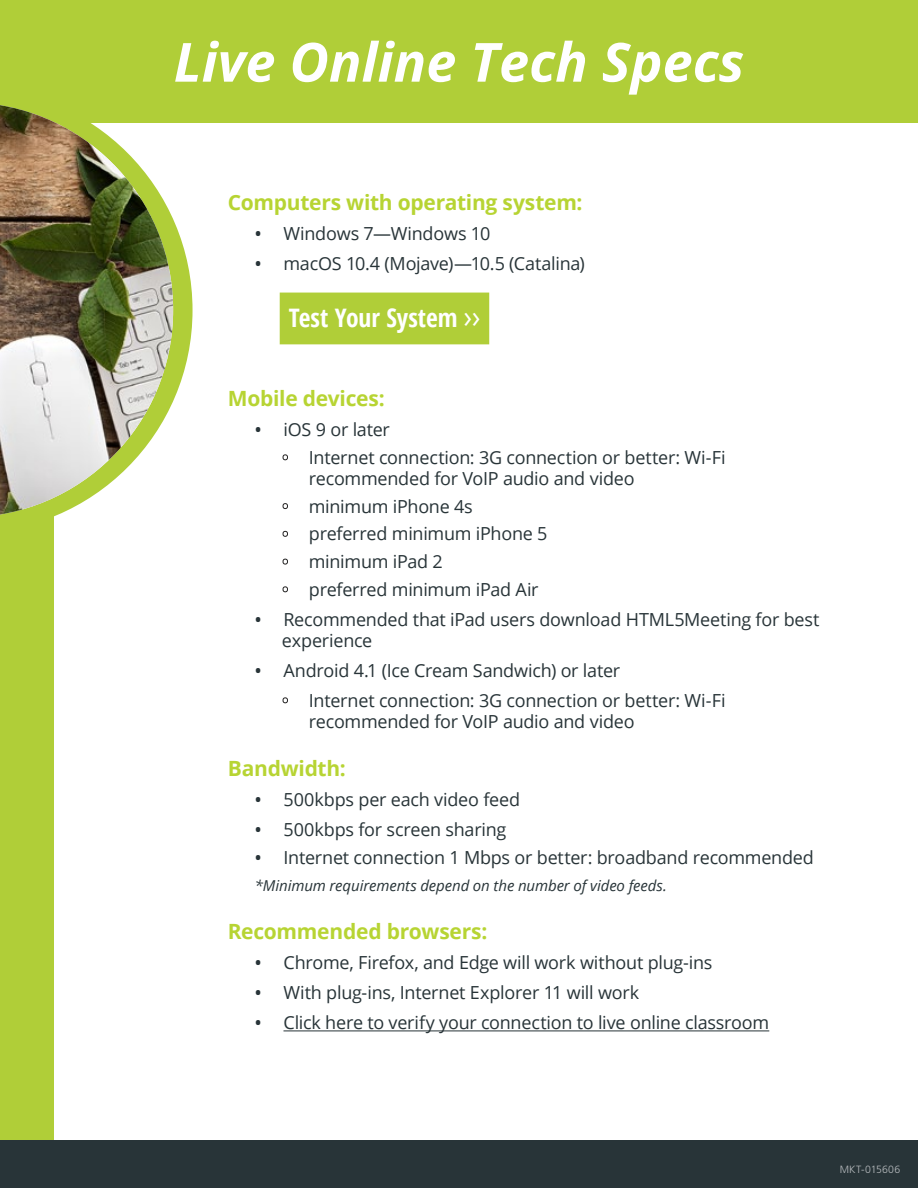
<style>
.page{position:relative;width:918px;height:1188px;background:#fff}
.page>*{position:absolute;margin:0;border:0;box-sizing:border-box;transform-origin:0 0}
.t1{font:italic 700 54px "Open Sans";color:#fff}
.t2{font:700 25.5px "Open Sans Condensed";color:#fff}
.t3{font:700 21px "Open Sans";letter-spacing:-.015em;color:#b7d433}
.t4{font:18px/21px "Open Sans";letter-spacing:-.015em;color:#283438}
.t5{font:italic 15px "Open Sans";letter-spacing:-.005em;color:#283438}
.t6{font:300 10.5px "Frutiger LT Std";letter-spacing:.02em;color:#b6babd}
.s1{font-weight:600}
.s2{font-family:"Meta Pro";font-weight:400}
.s3{font-weight:600;color:#222121}
</style>
<div class="page">
<div style="left:0;top:0;width:54px;height:1188px;background:#b0ce38"></div>
<div style="left:0;top:0;width:918px;height:122px;background:#b0ce38"></div>
<div style="left:0;top:1141px;width:918px;height:47px;background:#283438"></div>
<hr style="left:284px;top:1031px;width:485px;height:1px;background:#283438">
<svg style="left:173px;top:122px;width:20px;height:280px"></svg>
<img style="left:0;top:105px;width:173px;height:410px">
<div style="left:280px;top:293px;width:209px;height:51px;background:#b0ce38"></div>
<h1 class="t1" style="left:174px;top:24px;width:572px">Live Online Tech Specs</h1>
<p class="t3" style="left:228px;top:188px;width:356px">Computers with operating system:</p>
<p class="t4" style="left:255px;top:223px;width:237px"><span class="s1">•</span> Windows 7—Windows 10</p>
<p class="t4" style="left:255px;top:253px;width:332px"><span class="s1">•</span> macOS 10.4 (Mojave)—10.5 (Catalina)</p>
<h2 class="t2" style="left:289px;top:300px;width:193px">Test Your System <span class="s2">&gt;&gt;</span></h2>
<p class="t3" style="left:228px;top:384px;width:158px">Mobile devices:</p>
<p class="t4" style="left:255px;top:419px;width:137px"><span class="s1">•</span> iOS 9 or later</p>
<p class="t4" style="left:309px;top:446px;width:418px;text-indent:-27px"><span class="s3">•</span> Internet connection: 3G connection or better: Wi-Fi recommended for VoIP audio and video</p>
<p class="t4" style="left:282px;top:495px;width:192px"><span class="s3">•</span> minimum iPhone 4s</p>
<p class="t4" style="left:282px;top:523px;width:267px"><span class="s3">•</span> preferred minimum iPhone 5</p>
<p class="t4" style="left:282px;top:551px;width:162px"><span class="s3">•</span> minimum iPad 2</p>
<p class="t4" style="left:282px;top:578px;width:258px"><span class="s3">•</span> preferred minimum iPad Air</p>
<p class="t4" style="left:282px;top:608px;width:539px;text-indent:-27px"><span class="s1">•</span> Recommended that iPad users download HTML5Meeting for best experience</p>
<p class="t4" style="left:255px;top:659px;width:367px"><span class="s1">•</span> Android 4.1 (Ice Cream Sandwich) or later</p>
<p class="t4" style="left:309px;top:689px;width:418px;text-indent:-27px"><span class="s3">•</span> Internet connection: 3G connection or better: Wi-Fi recommended for VoIP audio and video</p>
<p class="t3" style="left:228px;top:753px;width:120px">Bandwidth:</p>
<p class="t4" style="left:255px;top:788px;width:267px"><span class="s1">•</span> 500kbps per each video feed</p>
<p class="t4" style="left:255px;top:818px;width:253px"><span class="s1">•</span> 500kbps for screen sharing</p>
<p class="t4" style="left:255px;top:846px;width:561px"><span class="s1">•</span> Internet connection 1 Mbps or better: broadband recommended</p>
<p class="t5" style="left:255px;top:876px;width:413px">*Minimum requirements depend on the number of video feeds.</p>
<p class="t3" style="left:228px;top:917px;width:261px">Recommended browsers:</p>
<p class="t4" style="left:255px;top:952px;width:459px"><span class="s1">•</span> Chrome, Firefox, and Edge will work without plug-ins</p>
<p class="t4" style="left:255px;top:982px;width:386px"><span class="s1">•</span> With plug-ins, Internet Explorer 11 will work</p>
<p class="t4" style="left:255px;top:1012px;width:516px"><span class="s1">•</span> Click here to verify your connection to live online classroom</p>
<p class="t6" style="left:840px;top:1163px;width:62px">MKT-015606</p>
</div>
